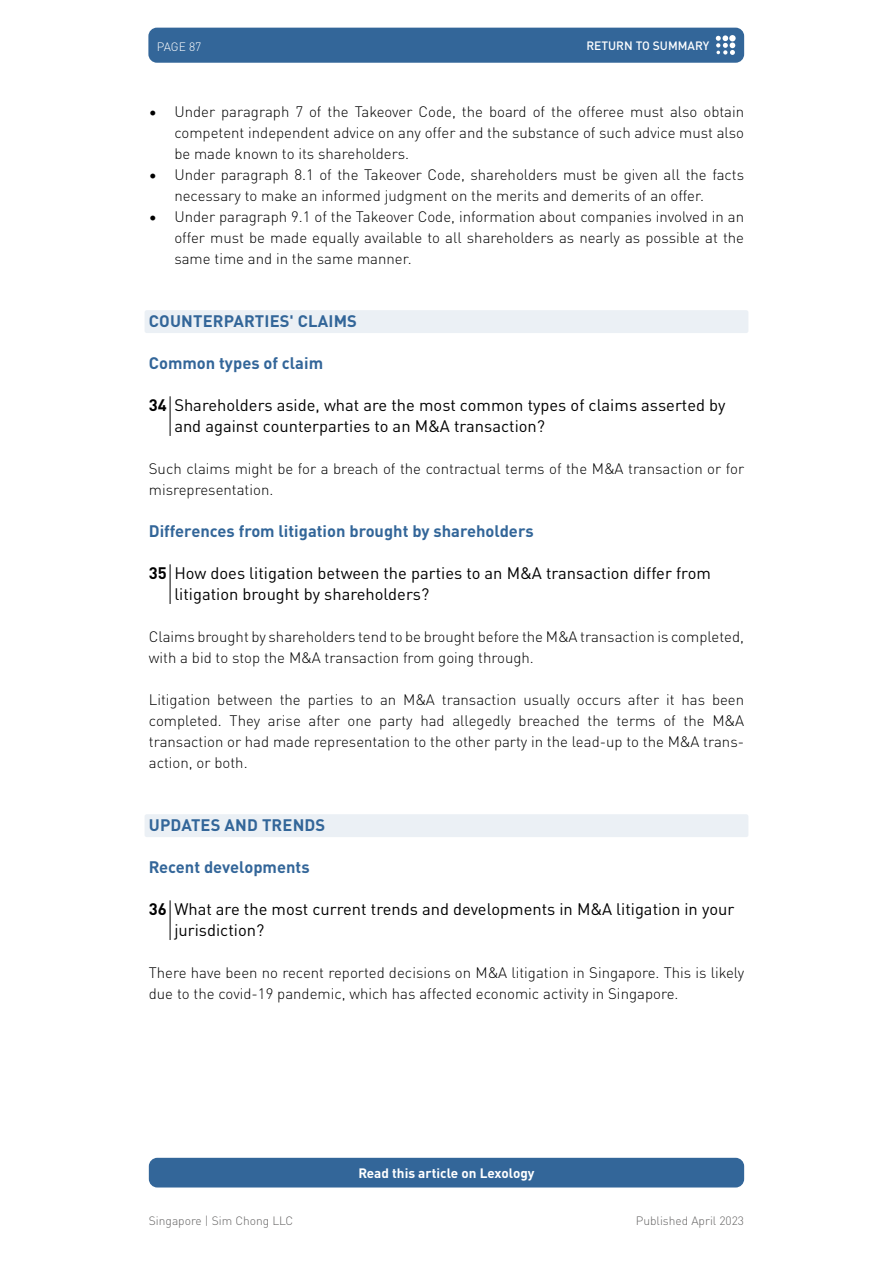
<style>
.page{position:relative;width:893px;height:1263px;background:#fff}
.page>*{position:absolute;margin:0;border:0;box-sizing:border-box;transform-origin:0 0}
.t1{font:16.5px/21px "DIN Pro";color:#000}
.t2{font:700 16.5px "DIN Pro";color:#369}
.t3{font:300 15px/21px "DIN Pro";color:#000}
.t4{font:700 13.5px "DIN Pro";color:#fff}
.t5{font:300 12px "DIN Pro";color:#646363}
.t6{font:500 12px "DIN Pro";color:#fff}
.t7{font:300 12px "DIN Pro";letter-spacing:-.005em;color:#fff}
.s1{font-weight:700}
</style>
<div class="page">
<div style="left:148px;top:28px;width:596px;height:35px;background:#369;border-radius:9px"></div>
<svg style="left:716px;top:35px;width:19px;height:20px"></svg>
<div style="left:149px;top:1158px;width:595px;height:29px;background:#369;border-radius:9px"></div>
<div style="left:145px;top:310px;width:603px;height:23px;background:#ebf0f5;border-radius:2px"></div>
<hr style="left:170px;top:396px;width:1px;height:40px;background:#000">
<hr style="left:170px;top:564px;width:1px;height:40px;background:#000">
<div style="left:145px;top:814px;width:603px;height:23px;background:#ebf0f5;border-radius:2px"></div>
<hr style="left:170px;top:900px;width:1px;height:40px;background:#000">
<p class="t7" style="left:157px;top:37px;width:46px">PAGE 87</p>
<p class="t6" style="left:586px;top:37px;width:124px">RETURN TO SUMMARY</p>
<p class="t3" style="left:174px;top:100px;width:571px;text-align:justify;text-indent:-26px">• Under paragraph 7 of the Takeover Code, the board of the offeree must also obtain competent independent advice on any offer and the substance of such advice must also be made known to its shareholders.</p>
<p class="t3" style="left:174px;top:163px;width:571px;text-indent:-26px">• Under paragraph 8.1 of the Takeover Code, shareholders must be given all the facts necessary to make an informed judgment on the merits and demerits of an offer.</p>
<p class="t3" style="left:174px;top:205px;width:571px;text-align:justify;text-indent:-26px">• Under paragraph 9.1 of the Takeover Code, information about companies involved in an offer must be made equally available to all shareholders as nearly as possible at the same time and in the same manner.</p>
<p class="t2" style="left:149px;top:308px;width:210px">COUNTERPARTIES' CLAIMS</p>
<p class="t2" style="left:149px;top:350px;width:176px">Common types of claim</p>
<p class="t1" style="left:174px;top:393px;width:553px;text-indent:-26px"><span class="s1">34</span> Shareholders aside, what are the most common types of claims asserted by and against counterparties to an M&amp;A transaction?</p>
<p class="t3" style="left:149px;top:457px;width:597px">Such claims might be for a breach of the contractual terms of the M&amp;A transaction or for misrepresentation.</p>
<p class="t2" style="left:149px;top:518px;width:386px">Differences from litigation brought by shareholders</p>
<p class="t1" style="left:174px;top:561px;width:538px;text-indent:-26px"><span class="s1">35</span> How does litigation between the parties to an M&amp;A transaction differ from litigation brought by shareholders?</p>
<p class="t3" style="left:149px;top:625px;width:597px">Claims brought by shareholders tend to be brought before the M&amp;A transaction is completed, with a bid to stop the M&amp;A transaction from going through.</p>
<p class="t3" style="left:149px;top:688px;width:597px;text-align:justify">Litigation between the parties to an M&amp;A transaction usually occurs after it has been completed. They arise after one party had allegedly breached the terms of the M&amp;A transaction or had made representation to the other party in the lead-up to the M&amp;A trans&shy;action, or both.</p>
<p class="t2" style="left:149px;top:812px;width:178px">UPDATES AND TRENDS</p>
<p class="t2" style="left:149px;top:854px;width:162px">Recent developments</p>
<p class="t1" style="left:174px;top:897px;width:561px;text-indent:-26px"><span class="s1">36</span> What are the most current trends and developments in M&amp;A litigation in your jurisdiction?</p>
<p class="t3" style="left:149px;top:961px;width:597px">There have been no recent reported decisions on M&amp;A litigation in Singapore. This is likely due to the covid-19 pandemic, which has affected economic activity in Singapore.</p>
<p class="t4" style="left:358px;top:1162px;width:178px">Read this article on Lexology</p>
<p class="t5" style="left:149px;top:1211px;width:146px">Singapore | Sim Chong LLC</p>
<p class="t5" style="left:636px;top:1211px;width:110px">Published April 2023</p>
</div>
